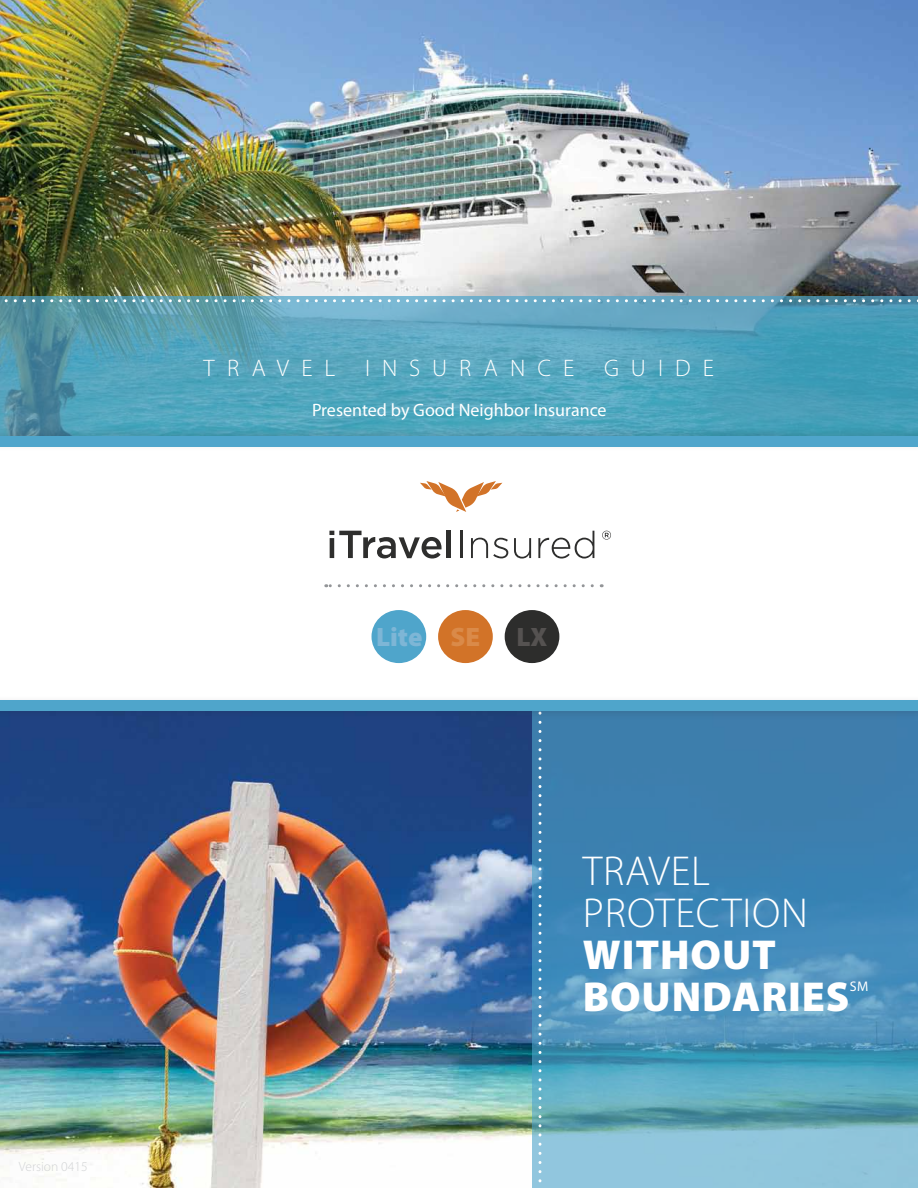
<style>
.page{position:relative;width:918px;height:1188px;background:#fff}
.page>*{position:absolute;margin:0;border:0;box-sizing:border-box;transform-origin:0 0}
.t1{font:900 42px/42px "Myriad Pro";letter-spacing:.02em;color:#fff}
.t2{font:300 42px/42px "Myriad Pro";letter-spacing:.02em;color:#fff}
.t3{font:900 26.7px "Myriad Pro";color:#7eb6d6}
.t4{font:900 26.7px "Myriad Pro";color:#555251}
.t5{font:300 24px "Myriad Pro";letter-spacing:.5em;color:#fff}
.t6{font:18px "Myriad Pro";color:#fff}
.t7{font:13.95px "Myriad Pro";color:#fff}
.t8{font:300 13.5px "Myriad Pro";color:#d1d3d4}
.s1{color:#da8a49}
</style>
<div class="page">
<img style="left:0;top:0;width:918px;height:296px">
<svg style="left:420px;top:481px;width:82px;height:31px"></svg>
<hr style="left:460px;top:531px;width:2px;height:27px;background:#2e2e2d">
<svg style="left:471px;top:538px;width:37px;height:20px"></svg>
<svg style="left:514px;top:538px;width:17px;height:21px"></svg>
<svg style="left:538px;top:531px;width:56px;height:28px"></svg>
<svg style="left:329px;top:531px;width:113px;height:28px"></svg>
<hr style="left:447px;top:531px;width:4px;height:27px;background:#2e2e2d">
<svg style="left:602px;top:531px;width:9px;height:9px"></svg>
<img style="left:0;top:721px;width:532px;height:467px">
<svg style="left:0;top:296px;width:918px;height:129px;background:#54a2ba"></svg>
<svg style="left:532px;top:721px;width:386px;height:467px;background:#5093ba"></svg>
<svg style="left:0;top:425px;width:918px;height:12px;background:#4a9db5"></svg>
<div style="left:0;top:437px;width:918px;height:10px;background:#4fa5cb"></div>
<svg style="left:326px;top:584px;width:266px;height:3px"></svg>
<div style="left:372px;top:610px;width:54px;height:53px;background:#4fa5cb;border-radius:50%"></div>
<div style="left:438px;top:610px;width:55px;height:53px;background:#d27328;border-radius:50%"></div>
<div style="left:505px;top:610px;width:54px;height:53px;background:#2d2d2c;border-radius:50%"></div>
<svg style="left:538px;top:721px;width:4px;height:467px;background:#6ea7c6"></svg>
<svg style="left:0;top:299px;width:918px;height:3px;background:#87b7c8"></svg>
<svg style="left:0;top:711px;width:918px;height:10px;background:#2b588d"></svg>
<div style="left:0;top:700px;width:918px;height:11px;background:#4fa5cb"></div>
<p class="t8" style="left:19px;top:1158px;width:70px">Version 0415</p>
<h3 class="t5" style="left:203px;top:354px;width:512px">TRAVEL INSURANCE GUIDE</h3>
<p class="t6" style="left:312px;top:398px;width:296px">Presented by Good Neighbor Insurance</p>
<h2 class="t3" style="left:376px;top:619px;width:106px">Lite <span class="s1">SE</span></h2>
<h2 class="t4" style="left:517px;top:619px;width:32px">LX</h2>
<h1 class="t2" style="left:583px;top:850px;width:227px">TRAVEL<br>PROTECTION</h1>
<h1 class="t1" style="left:583px;top:932px;width:268px">WITHOUT<br>BOUNDARIES</h1>
<p class="t7" style="left:850px;top:978px;width:20px">SM</p>
</div>
